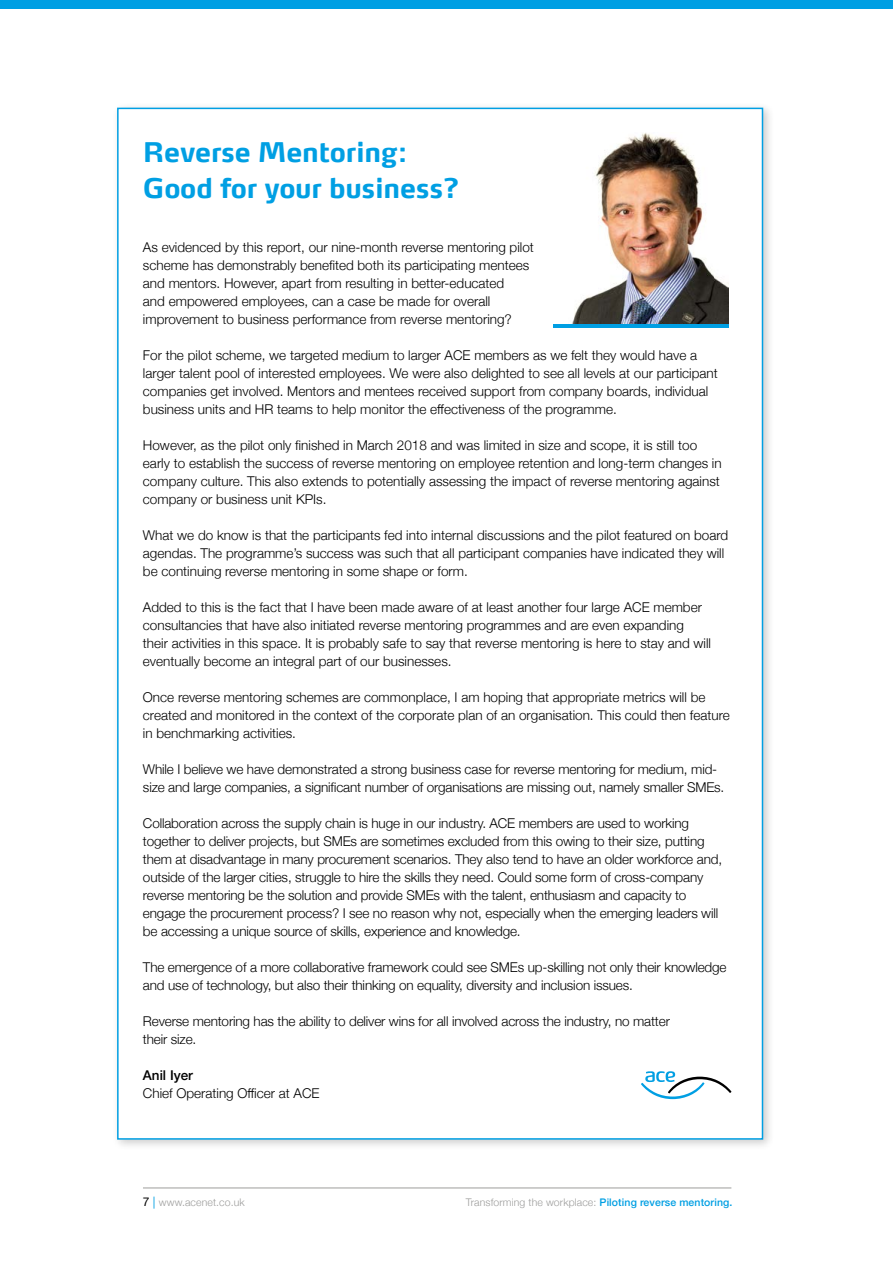
<style>
.page{position:relative;width:893px;height:1263px;background:#fff}
.page>*{position:absolute;margin:0;border:0;box-sizing:border-box;transform-origin:0 0}
.t1{font:700 27px/36px "Max Offc";letter-spacing:-.01em;color:#009fe3}
.t2{font:300 13.5px/18px "Helvetica Neue";color:#000}
.t3{font:500 13.5px "Helvetica Neue";color:#000}
.t4{font:300 10.5px "Helvetica Neue";letter-spacing:.01em;color:#9d9d9c}
.s1{font-weight:400;font-size:12px;color:#000}
.s2{font-weight:400;font-size:12px;color:#009fe3}
.s3{font-weight:500;color:#009fe3}
</style>
<div class="page">
<hr style="left:143px;top:1188px;width:588px;height:1px;background:#9d9d9c">
<div style="left:0;top:0;width:893px;height:9px;background:#009fe3"></div>
<div style="left:111px;top:102px;width:663px;height:1049px;background:#000;opacity:.2"></div>
<div style="left:117px;top:108px;width:646px;height:1032px;background:#fff;border:2px solid #009fe3"></div>
<svg style="left:641px;top:1071px;width:90px;height:28px"></svg>
<img style="left:572px;top:133px;width:156px;height:191px">
<hr style="left:553px;top:324px;width:175px;height:4px;background:#009fe3">
<h1 class="t1" style="left:143px;top:134px;width:318px">Reverse Mentoring:<br>Good for your business?</h1>
<p class="t2" style="left:143px;top:237px;width:392px">As evidenced by this report, our nine-month reverse mentoring pilot scheme has demonstrably benefited both its participating mentees and mentors. However, apart from resulting in better-educated<br>and empowered employees, can a case be made for overall improvement to business performance from reverse mentoring?</p>
<p class="t2" style="left:143px;top:345px;width:576px">For the pilot scheme, we targeted medium to larger ACE members as we felt they would have a larger talent pool of interested employees. We were also delighted to see all levels at our participant companies get involved. Mentors and mentees received support from company boards, individual business units and HR teams to help monitor the effectiveness of the programme.</p>
<p class="t2" style="left:143px;top:435px;width:580px">However, as the pilot only finished in March 2018 and was limited in size and scope, it is still too early to establish the success of reverse mentoring on employee retention and long-term changes in company culture. This also extends to potentially assessing the impact of reverse mentoring against company or business unit KPIs.</p>
<p class="t2" style="left:143px;top:525px;width:587px">What we do know is that the participants fed into internal discussions and the pilot featured on board agendas. The programme’s success was such that all participant companies have indicated they will be continuing reverse mentoring in some shape or form.</p>
<p class="t2" style="left:143px;top:597px;width:570px">Added to this is the fact that I have been made aware of at least another four large ACE member consultancies that have also initiated reverse mentoring programmes and are even expanding their activities in this space. It is probably safe to say that reverse mentoring is here to stay and will eventually become an integral part of our businesses.</p>
<p class="t2" style="left:143px;top:687px;width:588px">Once reverse mentoring schemes are commonplace, I am hoping that appropriate metrics will be created and monitored in the context of the corporate plan of an organisation. This could then feature in benchmarking activities.</p>
<p class="t2" style="left:143px;top:759px;width:583px">While I believe we have demonstrated a strong business case for reverse mentoring for medium, mid&shy;size and large companies, a significant number of organisations are missing out, namely smaller SMEs.</p>
<p class="t2" style="left:143px;top:813px;width:581px">Collaboration across the supply chain is huge in our industry. ACE members are used to working together to deliver projects, but SMEs are sometimes excluded from this owing to their size, putting them at disadvantage in many procurement scenarios. They also tend to have an older workforce and, outside of the larger cities, struggle to hire the skills they need. Could some form of cross-company reverse mentoring be the solution and provide SMEs with the talent, enthusiasm and capacity to engage the procurement process? I see no reason why not, especially when the emerging leaders will be accessing a unique source of skills, experience and knowledge.</p>
<p class="t2" style="left:143px;top:957px;width:585px">The emergence of a more collaborative framework could see SMEs up-skilling not only their knowledge and use of technology, but also their thinking on equality, diversity and inclusion issues.</p>
<p class="t2" style="left:143px;top:1011px;width:528px">Reverse mentoring has the ability to deliver wins for all involved across the industry, no matter their size.</p>
<p class="t3" style="left:143px;top:1064px;width:52px">Anil Iyer</p>
<p class="t2" style="left:143px;top:1083px;width:178px">Chief Operating Officer at ACE</p>
<p class="t4" style="left:143px;top:1194px;width:103px"><span class="s1">7</span> <span class="s2">|</span> www.acenet.co.uk</p>
<p class="t4" style="left:466px;top:1194px;width:268px">Transforming the workplace: <span class="s3">Piloting reverse mentoring.</span></p>
</div>
